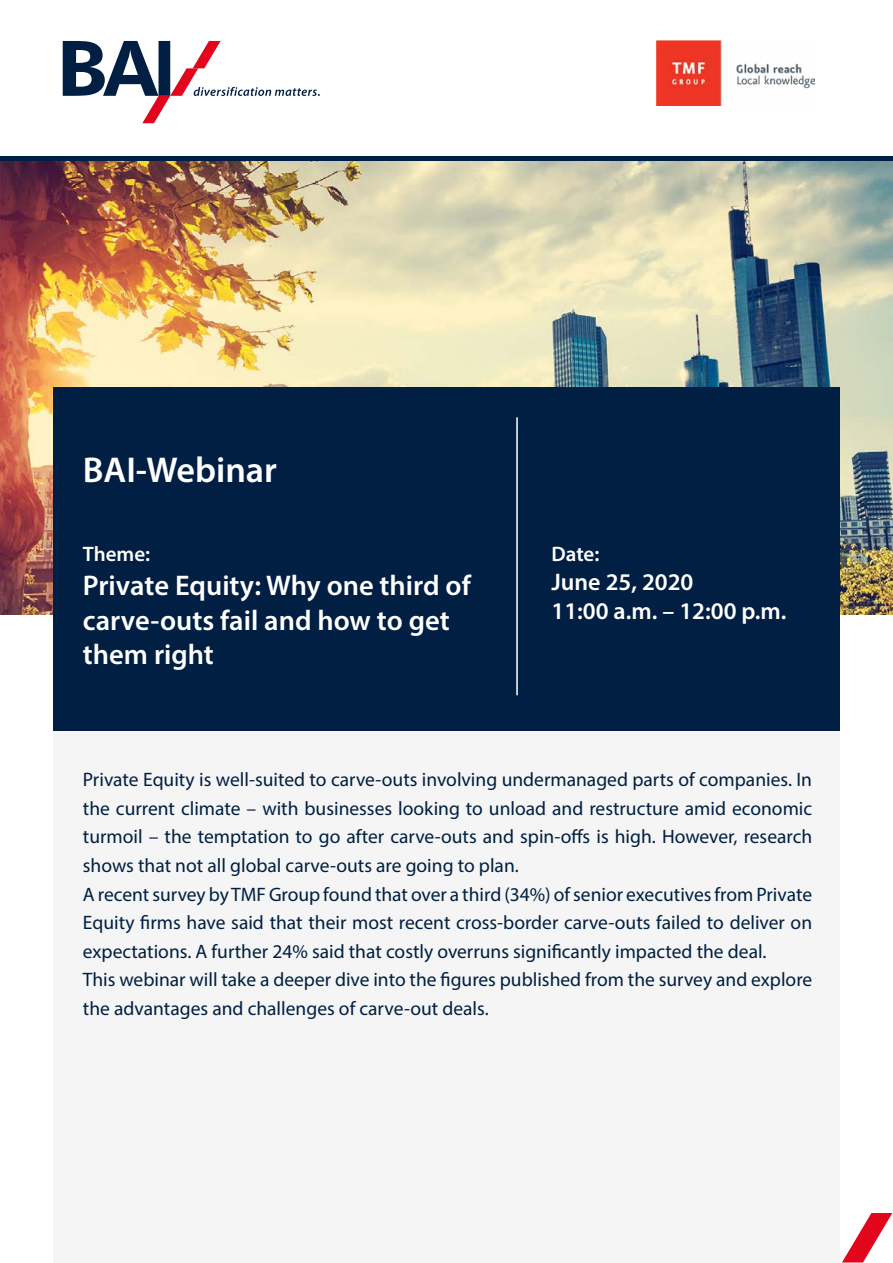
<style>
.page{position:relative;width:893px;height:1263px;background:#fff}
.page>*{position:absolute;margin:0;border:0;box-sizing:border-box;transform-origin:0 0}
.t1{font:600 36px "Myriad Pro";color:#fff}
.t2{font:600 28.5px/34.2px "Myriad Pro";color:#fff}
.t3{font:600 24px/28.8px "Myriad Pro";color:#fff}
.t4{font:600 21px "Myriad Pro";color:#fff}
.t5{font:19.5px/28.5px "Myriad Pro";color:#001f42}
</style>
<div class="page">
<svg style="left:842px;top:1213px;width:50px;height:49px"></svg>
<div style="left:53px;top:668px;width:787px;height:595px;background:#f5f5f5"></div>
<svg style="left:63px;top:41px;width:257px;height:82px"></svg>
<img style="left:0;top:161px;width:893px;height:453px">
<div style="left:0;top:156px;width:893px;height:5px;background:#001f42"></div>
<div style="left:53px;top:387px;width:787px;height:344px;background:#001f42"></div>
<hr style="left:516px;top:417px;width:2px;height:278px;background:#fff">
<img style="left:656px;top:41px;width:159px;height:64px">
<h1 class="t1" style="left:83px;top:447px;width:196px">BAI-Webinar</h1>
<p class="t4" style="left:83px;top:541px;width:69px">Theme:</p>
<h2 class="t2" style="left:83px;top:568px;width:389px">Private Equity: Why one third of carve-outs fail and how to get them right</h2>
<p class="t4" style="left:551px;top:540px;width:49px">Date:</p>
<p class="t3" style="left:551px;top:567px;width:236px">June 25, 2020<br>11:00 a.m. – 12:00 p.m.</p>
<p class="t5" style="left:83px;top:765px;width:731px">Private Equity is well-suited to carve-outs involving undermanaged parts of companies. In the current climate – with businesses looking to unload and restructure amid economic turmoil – the temptation to go after carve-outs and spin-offs is high. However, research shows that not all global carve-outs are going to plan.<br>A recent survey by TMF Group found that over a third (34%) of senior executives from Private Equity firms have said that their most recent cross-border carve-outs failed to deliver on expectations. A further 24% said that costly overruns significantly impacted the deal.<br>This webinar will take a deeper dive into the figures published from the survey and explore the advantages and challenges of carve-out deals.</p>
</div>
